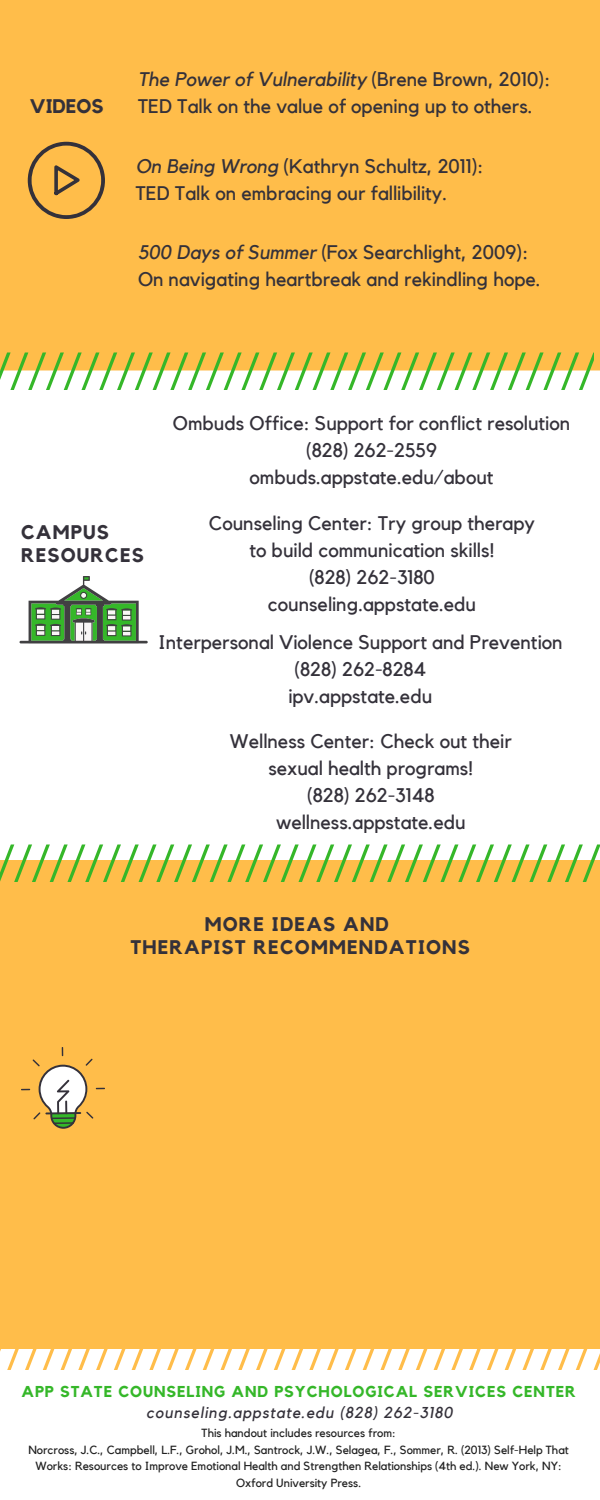
<style>
.page{position:relative;width:600px;height:1500px;background:#ffbd4a}
.page>*{position:absolute;margin:0;border:0;box-sizing:border-box;transform-origin:0 0}
.t1{font:19.7px/27px "Kollektif";color:#34313a;text-align:center}
.t2{font:700 19.7px/23.2px "Kollektif";letter-spacing:.06em;color:#34313a}
.t3{font:700 15.7px "Kollektif";letter-spacing:.06em;color:#35b729}
.t4{font:italic 15.7px "Kollektif";letter-spacing:.06em;color:#34313a}
.t5{font:11.8px/16.5px "Kollektif";color:#222;text-align:center}
.s1{font-style:italic}
</style>
<div class="page">
<div style="left:0;top:370px;width:600px;height:490px;background:#fff"></div>
<div style="left:0;top:1349px;width:600px;height:151px;background:#fff"></div>
<svg style="left:0;top:352px;width:593px;height:37px"></svg>
<svg style="left:0;top:844px;width:600px;height:37px"></svg>
<svg style="left:0;top:1349px;width:600px;height:21px"></svg>
<svg style="left:20px;top:576px;width:128px;height:68px"></svg>
<svg style="left:21px;top:1047px;width:84px;height:82px"></svg>
<svg style="left:28px;top:142px;width:77px;height:77px"></svg>
<p class="t2" style="left:30px;top:95px;width:75px">VIDEOS</p>
<p class="t1" style="left:138px;top:67px;width:414px;text-align:left"><span class="s1">The Power of Vulnerability</span> (Brene Brown, 2010):<br>TED Talk on the value of opening up to others.</p>
<p class="t1" style="left:136px;top:153px;width:349px;text-align:left"><span class="s1">On Being Wrong</span> (Kathryn Schultz, 2011):<br>TED Talk on embracing our fallibility.</p>
<p class="t1" style="left:138px;top:239px;width:404px;text-align:left"><span class="s1">500 Days of Summer</span> (Fox Searchlight, 2009):<br>On navigating heartbreak and rekindling hope.</p>
<p class="t1" style="left:173px;top:410px;width:399px">Ombuds Office: Support for conflict resolution (828) 262-2559<br>ombuds.appstate.edu/about</p>
<p class="t2" style="left:21px;top:521px;width:124px">CAMPUS<br>RESOURCES</p>
<p class="t1" style="left:209px;top:510px;width:328px">Counseling Center: Try group therapy to build communication skills!<br>(828) 262-3180 counseling.appstate.edu</p>
<p class="t1" style="left:158px;top:629px;width:406px">Interpersonal Violence Support and Prevention (828) 262-8284<br>ipv.appstate.edu</p>
<p class="t1" style="left:230px;top:728px;width:283px">Wellness Center: Check out their sexual health programs!<br>(828) 262-3148 wellness.appstate.edu</p>
<p class="t2" style="left:130px;top:914px;width:341px;text-align:center">MORE IDEAS AND<br>THERAPIST RECOMMENDATIONS</p>
<p class="t3" style="left:22px;top:1384px;width:556px">APP STATE COUNSELING AND PSYCHOLOGICAL SERVICES CENTER</p>
<p class="t4" style="left:146px;top:1406px;width:308px">counseling.appstate.edu (828) 262-3180</p>
<p class="t5" style="left:28px;top:1425px;width:542px">This handout includes resources from:<br>Norcross, J.C., Campbell, L.F., Grohol, J.M., Santrock, J.W., Selagea, F., Sommer, R. (2013) Self-Help That Works: Resources to Improve Emotional Health and Strengthen Relationships (4th ed.). New York, NY:<br>Oxford University Press.</p>
</div>
